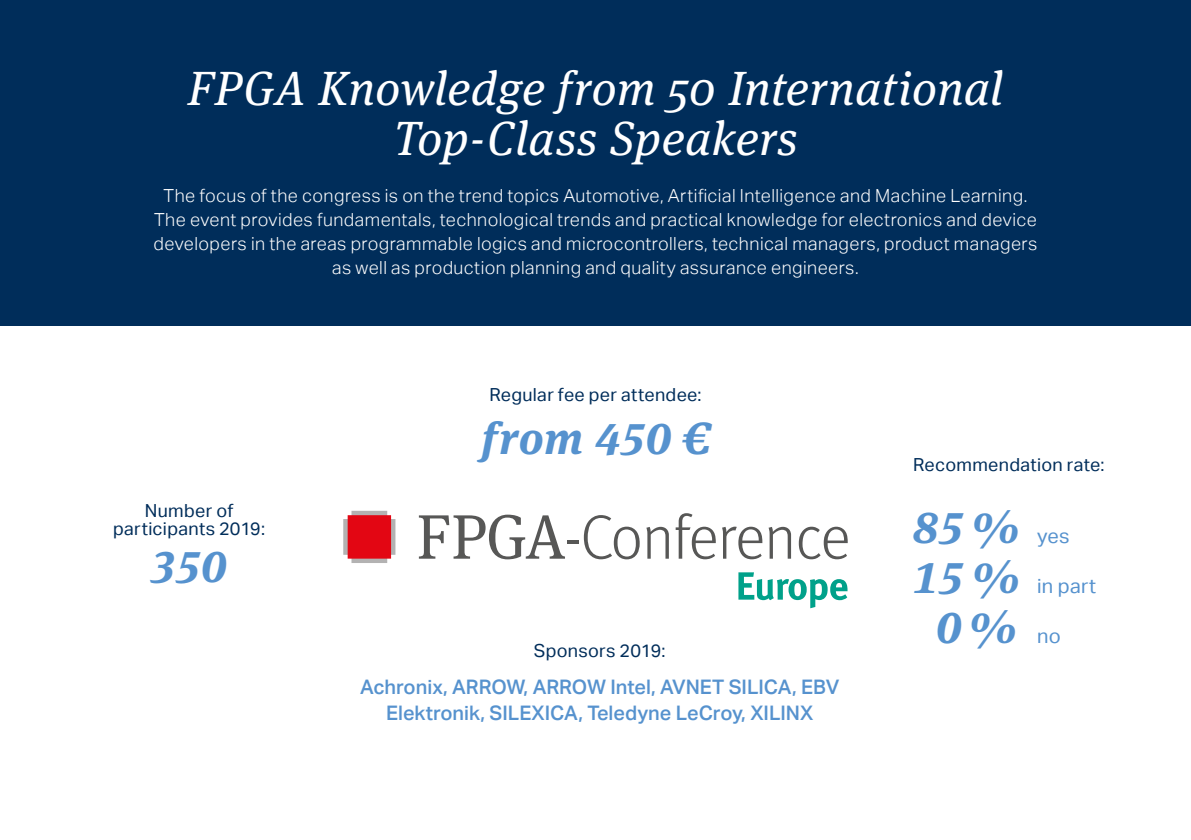
<style>
.page{position:relative;width:1191px;height:840px;background:#fff}
.page>*{position:absolute;margin:0;border:0;box-sizing:border-box;transform-origin:0 0}
.t1{font:italic 48px/50px "Meta Serif OT";letter-spacing:.01em;color:#fff;text-align:center}
.t2{font:italic 700 45px "Meta Serif OT";letter-spacing:.01em;color:#5692ce}
.t3{font:500 20px/26px "Aktiv Grotesk";color:#5692ce;text-align:center}
.t4{font:20px "Aktiv Grotesk";letter-spacing:.015em;color:#5692ce}
.t5{font:300 18px/24px "Aktiv Grotesk";letter-spacing:.025em;color:#fff;text-align:center}
.t6{font:18px/18px "Aktiv Grotesk";letter-spacing:.015em;color:#002d5a;text-align:center}
</style>
<div class="page">
<div style="left:0;top:0;width:1191px;height:325px;background:#002d5a"></div>
<svg style="left:419px;top:514px;width:146px;height:45px"></svg>
<svg style="left:567px;top:540px;width:12px;height:3px"></svg>
<svg style="left:584px;top:515px;width:55px;height:44px"></svg>
<svg style="left:646px;top:526px;width:23px;height:32px"></svg>
<svg style="left:675px;top:513px;width:41px;height:46px"></svg>
<svg style="left:722px;top:526px;width:40px;height:33px"></svg>
<svg style="left:768px;top:526px;width:23px;height:32px"></svg>
<svg style="left:799px;top:526px;width:48px;height:33px"></svg>
<svg style="left:343px;top:518px;width:52px;height:36px"></svg>
<div style="left:351px;top:510px;width:36px;height:52px;background:#b3b2b2"></div>
<div style="left:348px;top:515px;width:43px;height:43px;background:#e30613"></div>
<svg style="left:738px;top:572px;width:109px;height:36px"></svg>
<h1 class="t1" style="left:188px;top:63px;width:816px">FPGA Knowledge from 50 International<br>Top-Class Speakers</h1>
<p class="t5" style="left:153px;top:183px;width:885px">The focus of the congress is on the trend topics Automotive, Artificial Intelligence and Machine Learning.<br>The event provides fundamentals, technological trends and practical knowledge for electronics and device developers in the areas programmable logics and microcontrollers, technical managers, product managers as well as production planning and quality assurance engineers.</p>
<p class="t6" style="left:113px;top:502px;width:153px">Number of participants 2019:</p>
<h2 class="t2" style="left:151px;top:538px;width:77px">350</h2>
<p class="t6" style="left:489px;top:385px;width:214px">Regular fee per attendee:</p>
<h2 class="t2" style="left:481px;top:409px;width:229px">from 450 €</h2>
<p class="t6" style="left:534px;top:641px;width:133px">Sponsors 2019:</p>
<p class="t3" style="left:360px;top:674px;width:481px">Achronix, ARROW, ARROW Intel, AVNET SILICA, EBV<br>Elektronik, SILEXICA, Teledyne LeCroy, XILINX</p>
<p class="t6" style="left:913px;top:455px;width:193px">Recommendation rate:</p>
<h2 class="t2" style="left:913px;top:498px;width:107px">85%</h2>
<p class="t4" style="left:1037px;top:523px;width:34px">yes</p>
<h2 class="t2" style="left:913px;top:548px;width:107px">15%</h2>
<h2 class="t2" style="left:936px;top:598px;width:81px">0%</h2>
<p class="t4" style="left:1037px;top:573px;width:61px">in part</p>
<p class="t4" style="left:1037px;top:623px;width:25px">no</p>
</div>
